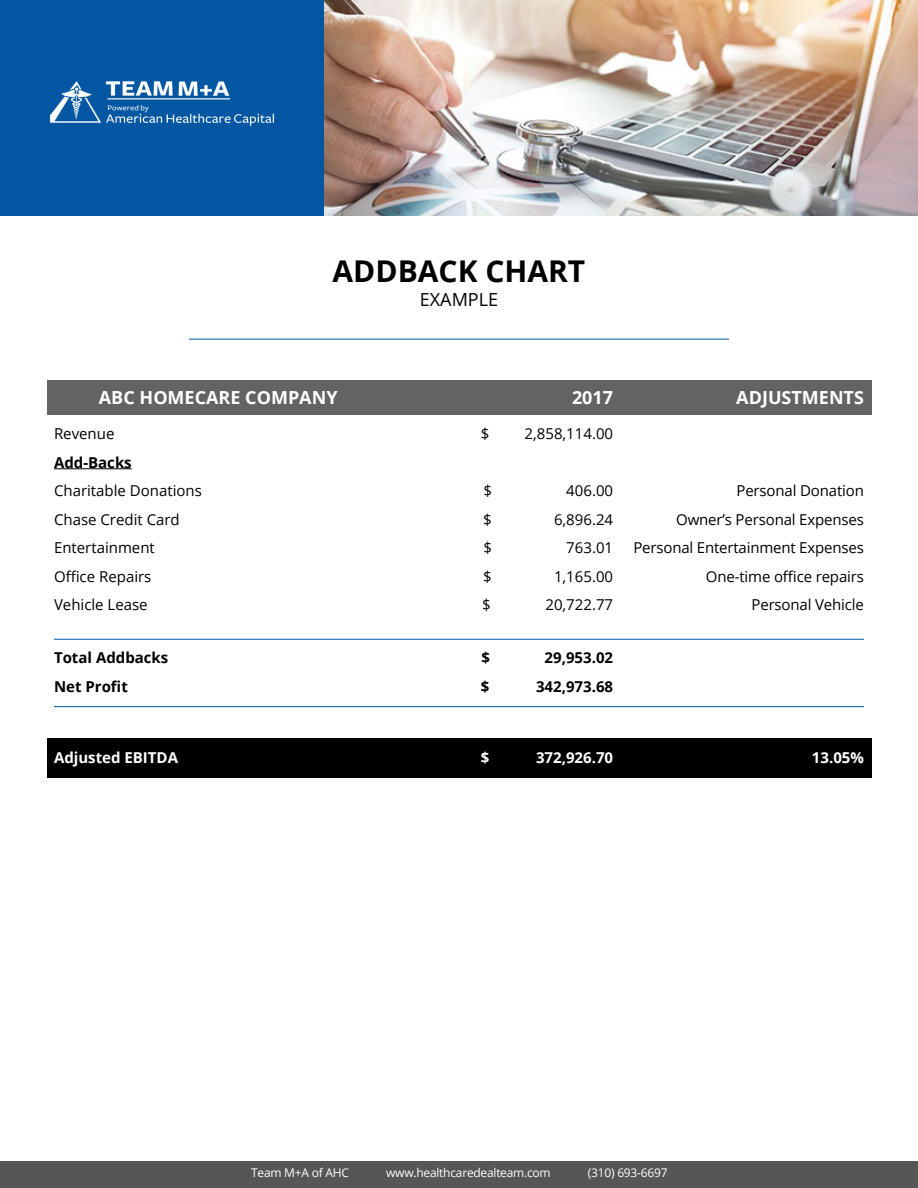
<style>
.page{position:relative;width:918px;height:1188px;background:#fff}
.page>*{position:absolute;margin:0;border:0;box-sizing:border-box;transform-origin:0 0}
.t1{font:700 30px "Open Sans";color:#000}
.t2{font:700 18px "Open Sans";color:#fff}
.t3{font:18px "Open Sans";color:#000}
.t4{font:15px "Open Sans";color:#000}
.t5{font:700 15px "Open Sans";color:#000}
.t6{font:700 15px "Open Sans";color:#fff}
.t7{font:12px "Open Sans";letter-spacing:-.02em;color:#fff}
</style>
<div class="page">
<div style="left:47px;top:380px;width:824px;height:35px;background:#616365"></div>
<div style="left:0;top:1161px;width:918px;height:26px;background:#565656"></div>
<img style="left:324px;top:0;width:594px;height:216px">
<div style="left:0;top:0;width:324px;height:216px;background:#0456a2"></div>
<img style="left:50px;top:81px;width:224px;height:45px">
<hr style="left:189px;top:339px;width:540px;height:1px;background:#0456a2">
<hr style="left:54px;top:468px;width:78px;height:1px;background:#000">
<hr style="left:54px;top:639px;width:810px;height:1px;background:#0456a2">
<hr style="left:54px;top:706px;width:810px;height:1px;background:#0456a2">
<div style="left:47px;top:739px;width:824px;height:39px;background:#000"></div>
<p class="t1" style="left:333px;top:250px;width:254px">ADDBACK CHART</p>
<p class="t3" style="left:420px;top:287px;width:80px">EXAMPLE</p>
<p class="t2" style="left:99px;top:384px;width:240px">ABC HOMECARE COMPANY</p>
<p class="t2" style="left:572px;top:384px;width:43px">2017</p>
<p class="t2" style="left:736px;top:384px;width:129px">ADJUSTMENTS</p>
<p class="t4" style="left:481px;top:423px;width:10px">$</p>
<p class="t4" style="left:525px;top:423px;width:90px">2,858,114.00</p>
<p class="t4" style="left:54px;top:423px;width:62px">Revenue</p>
<p class="t5" style="left:54px;top:452px;width:79px">Add-Backs</p>
<p class="t4" style="left:54px;top:480px;width:149px">Charitable Donations</p>
<p class="t4" style="left:54px;top:509px;width:127px">Chase Credit Card</p>
<p class="t4" style="left:54px;top:537px;width:102px">Entertainment</p>
<p class="t4" style="left:54px;top:566px;width:99px">Office Repairs</p>
<p class="t4" style="left:54px;top:594px;width:95px">Vehicle Lease</p>
<p class="t4" style="left:736px;top:480px;width:129px">Personal Donation</p>
<p class="t4" style="left:676px;top:509px;width:189px">Owner’s Personal Expenses</p>
<p class="t4" style="left:633px;top:537px;width:232px">Personal Entertainment Expenses</p>
<p class="t4" style="left:706px;top:566px;width:160px">One-time office repairs</p>
<p class="t4" style="left:752px;top:594px;width:114px">Personal Vehicle</p>
<p class="t4" style="left:484px;top:480px;width:10px">$</p>
<p class="t4" style="left:566px;top:480px;width:48px">406.00</p>
<p class="t4" style="left:483px;top:509px;width:10px">$</p>
<p class="t4" style="left:554px;top:509px;width:61px">6,896.24</p>
<p class="t4" style="left:484px;top:537px;width:10px">$</p>
<p class="t4" style="left:566px;top:537px;width:48px">763.01</p>
<p class="t4" style="left:483px;top:566px;width:10px">$</p>
<p class="t4" style="left:554px;top:566px;width:61px">1,165.00</p>
<p class="t4" style="left:482px;top:594px;width:10px">$</p>
<p class="t4" style="left:545px;top:594px;width:69px">20,722.77</p>
<p class="t5" style="left:54px;top:647px;width:116px">Total Addbacks</p>
<p class="t5" style="left:481px;top:647px;width:10px">$</p>
<p class="t5" style="left:545px;top:647px;width:70px">29,953.02</p>
<p class="t5" style="left:54px;top:676px;width:75px">Net Profit</p>
<p class="t5" style="left:481px;top:676px;width:10px">$</p>
<p class="t5" style="left:536px;top:676px;width:79px">342,973.68</p>
<p class="t6" style="left:54px;top:747px;width:126px">Adjusted EBITDA</p>
<p class="t6" style="left:481px;top:747px;width:10px">$</p>
<p class="t6" style="left:536px;top:747px;width:79px">372,926.70</p>
<p class="t6" style="left:812px;top:747px;width:54px">13.05%</p>
<p class="t7" style="left:251px;top:1165px;width:99px">Team M+A of AHC</p>
<p class="t7" style="left:386px;top:1165px;width:166px">www.healthcaredealteam.com</p>
<p class="t7" style="left:588px;top:1165px;width:81px">(310) 693-6697</p>
</div>
